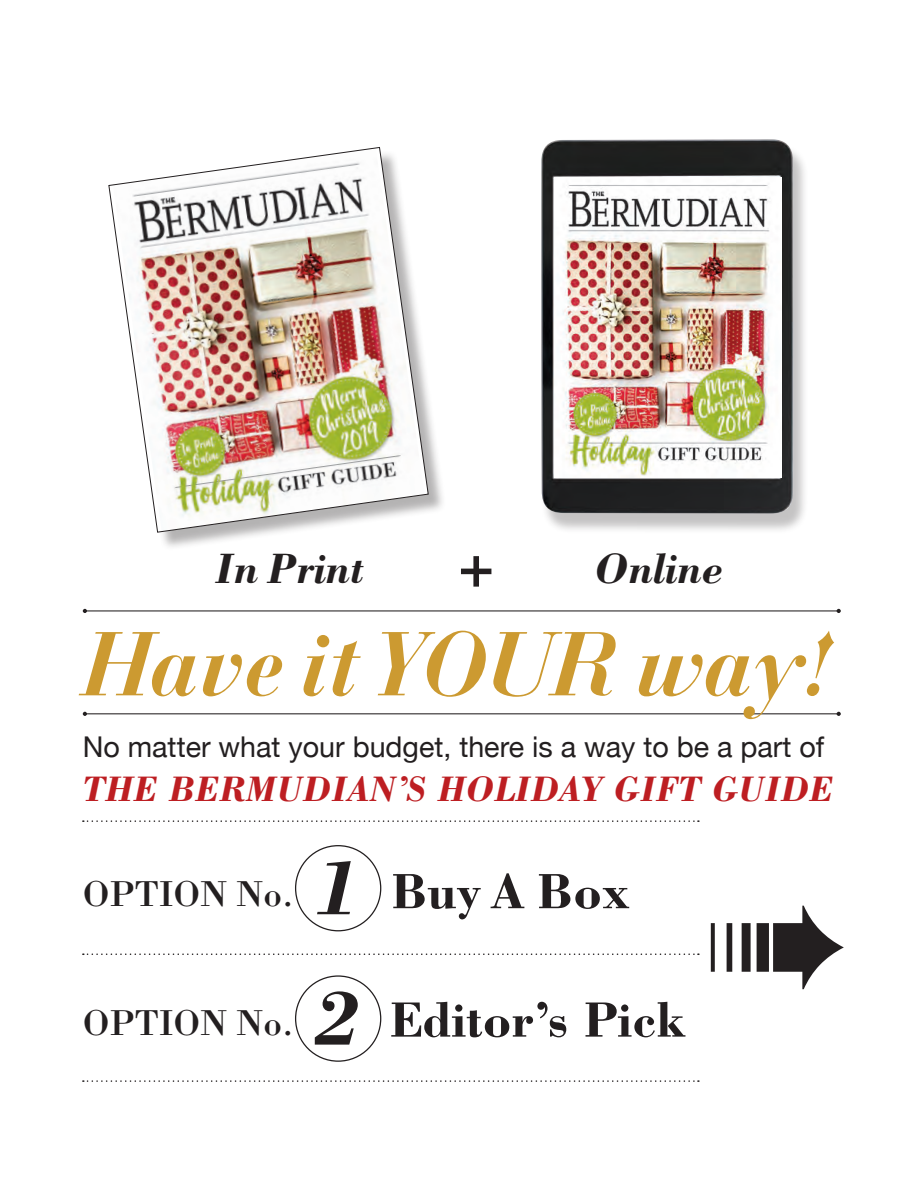
<style>
.page{position:relative;width:918px;height:1188px;background:#fff}
.page>*{position:absolute;margin:0;border:0;box-sizing:border-box;transform-origin:0 0}
.t1{font:italic 700 89.85px "Bauer Bodoni";color:#cc9a31}
.t2{font:italic 700 79.95px "Bodoni";color:#231f20}
.t3{font:italic 700 68.85px "Bodoni";color:#231f20}
.t4{font:700 51px "Bodoni";color:#231f20}
.t5{font:italic 700 43.8px "Bodoni";color:#231f20}
.t6{font:37.2px "Bodoni";color:#231f20}
.t7{font:italic 700 36.45px "Bodoni";color:#bd1e22}
.t8{font:28.65px "Helvetica Neue";color:#231f20}
</style>
<div class="page">
<hr style="left:85px;top:713px;width:754px;height:1px;background:#231f20">
<svg style="left:83px;top:712px;width:4px;height:4px"></svg>
<svg style="left:837px;top:712px;width:4px;height:4px"></svg>
<hr style="left:85px;top:610px;width:754px;height:1px;background:#231f20">
<svg style="left:83px;top:609px;width:4px;height:4px"></svg>
<svg style="left:837px;top:609px;width:4px;height:4px"></svg>
<svg style="left:83px;top:820px;width:616px;height:2px"></svg>
<svg style="left:83px;top:953px;width:616px;height:2px"></svg>
<svg style="left:83px;top:1080px;width:616px;height:2px"></svg>
<div style="left:111px;top:150px;width:335px;height:401px;background:#231f20;opacity:.34"></div>
<img style="left:108px;top:147px;width:321px;height:386px">
<div style="left:540px;top:144px;width:269px;height:390px;background:#231f20;opacity:.27"></div>
<img style="left:541px;top:139px;width:253px;height:375px">
<img style="left:554px;top:177px;width:228px;height:300px">
<p class="t5" style="left:214px;top:542px;width:152px">In Print</p>
<p class="t3" style="left:459px;top:521px;width:36px">+</p>
<p class="t5" style="left:594px;top:542px;width:130px">Online</p>
<p class="t1" style="left:83px;top:609px;width:752px">Have it YOUR way!</p>
<p class="t8" style="left:83px;top:727px;width:743px">No matter what your budget, there is a way to be a part of</p>
<p class="t7" style="left:83px;top:766px;width:752px">THE BERMUDIAN’S HOLIDAY GIFT GUIDE</p>
<p class="t6" style="left:83px;top:871px;width:213px">OPTION No.</p>
<p class="t2" style="left:312px;top:838px;width:50px">1</p>
<p class="t4" style="left:391px;top:859px;width:241px">Buy A Box</p>
<p class="t6" style="left:83px;top:1000px;width:213px">OPTION No.</p>
<p class="t2" style="left:312px;top:969px;width:50px">2</p>
<p class="t4" style="left:389px;top:988px;width:298px">Editor’s Pick</p>
</div>
